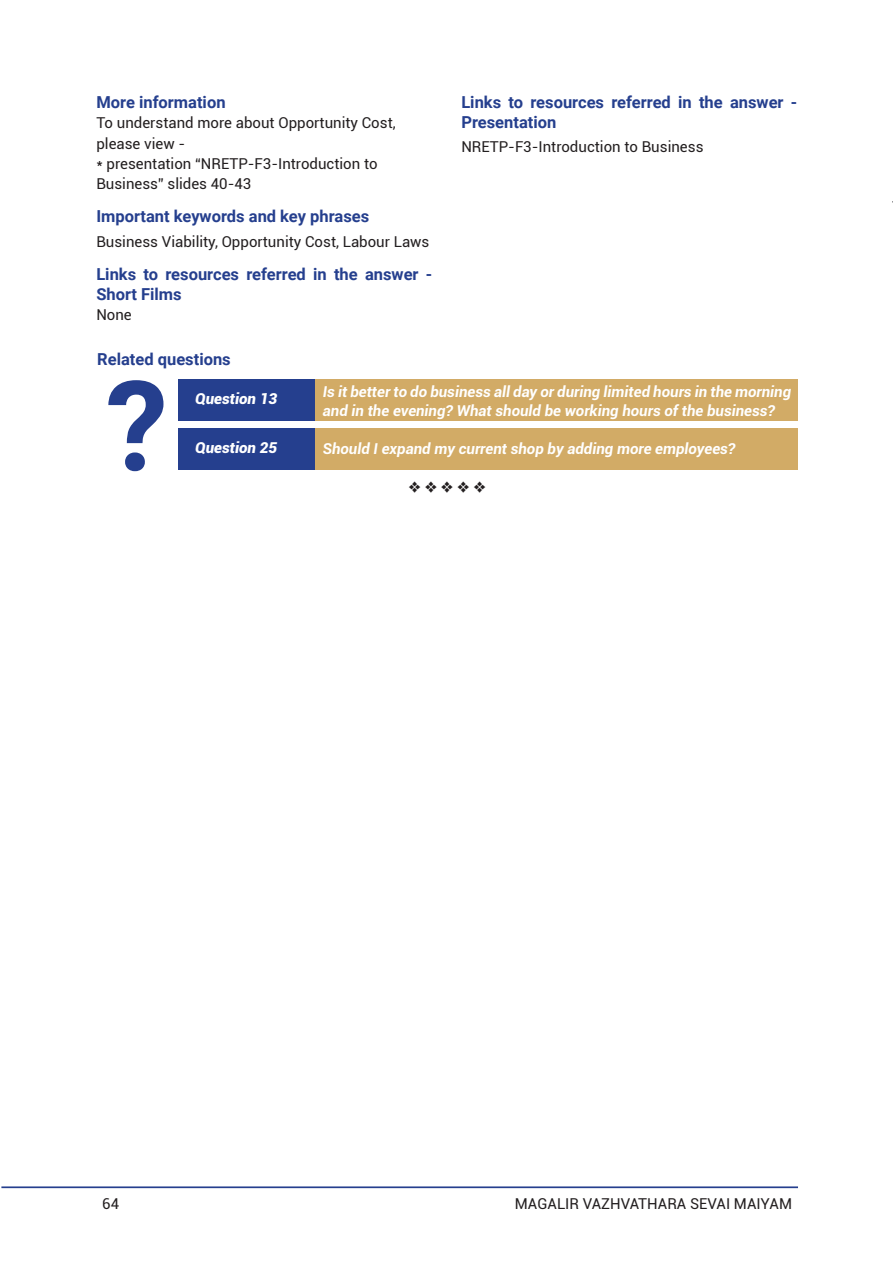
<style>
.page{position:relative;width:893px;height:1263px;background:#fff}
.page>*{position:absolute;margin:0;border:0;box-sizing:border-box;transform-origin:0 0}
.t1{font:700 125.25px "Roboto";color:#253f8e}
.t2{font:700 16.5px/19.8px "Roboto";color:#253f8e}
.t3{font:15px/20.2px "Roboto";color:#231f20}
.t4{font:italic 700 15px/19.8px "Roboto";color:#fff}
.t5{font:italic 900 15px "Roboto";color:#fff}
.t6{font:15px "Zapf Dingbats IT Cby BT";color:#231f20}
</style>
<div class="page">
<hr style="left:1px;top:1186px;width:797px;height:2px;background:#253f8e">
<div style="left:178px;top:428px;width:137px;height:41px;background:#253f8e"></div>
<div style="left:315px;top:428px;width:483px;height:41px;background:#d2ab66"></div>
<div style="left:178px;top:379px;width:137px;height:42px;background:#253f8e"></div>
<div style="left:315px;top:379px;width:483px;height:42px;background:#d2ab66"></div>
<p class="t2" style="left:96px;top:92px;width:131px">More information</p>
<p class="t3" style="left:96px;top:112px;width:301px">To understand more about Opportunity Cost, please view -<br>* presentation “NRETP-F3-Introduction to<br>Business” slides 40-43</p>
<p class="t2" style="left:96px;top:205px;width:274px">Important keywords and key phrases</p>
<p class="t3" style="left:96px;top:231px;width:335px">Business Viability, Opportunity Cost, Labour Laws</p>
<p class="t2" style="left:96px;top:263px;width:337px">Links to resources referred in the answer -<br>Short Films</p>
<p class="t3" style="left:96px;top:304px;width:37px">None</p>
<p class="t2" style="left:97px;top:348px;width:135px">Related questions</p>
<p class="t2" style="left:461px;top:92px;width:337px">Links to resources referred in the answer -<br>Presentation</p>
<p class="t3" style="left:461px;top:136px;width:244px">NRETP-F3-Introduction to Business</p>
<h1 class="t1" style="left:106px;top:338px;width:64px">?</h1>
<p class="t4" style="left:323px;top:381px;width:470px">Is it better to do business all day or during limited hours in the morning and in the evening? What should be working hours of the business?</p>
<p class="t5" style="left:195px;top:388px;width:83px">Question 13</p>
<p class="t5" style="left:195px;top:436px;width:83px">Question 25</p>
<p class="t4" style="left:323px;top:438px;width:414px">Should I expand my current shop by adding more employees?</p>
<p class="t6" style="left:408px;top:479px;width:79px">❖ ❖ ❖ ❖ ❖</p>
<p class="t3" style="left:102px;top:1193px;width:18px">64</p>
<p class="t3" style="left:515px;top:1193px;width:279px">MAGALIR VAZHVATHARA SEVAI MAIYAM</p>
</div>
